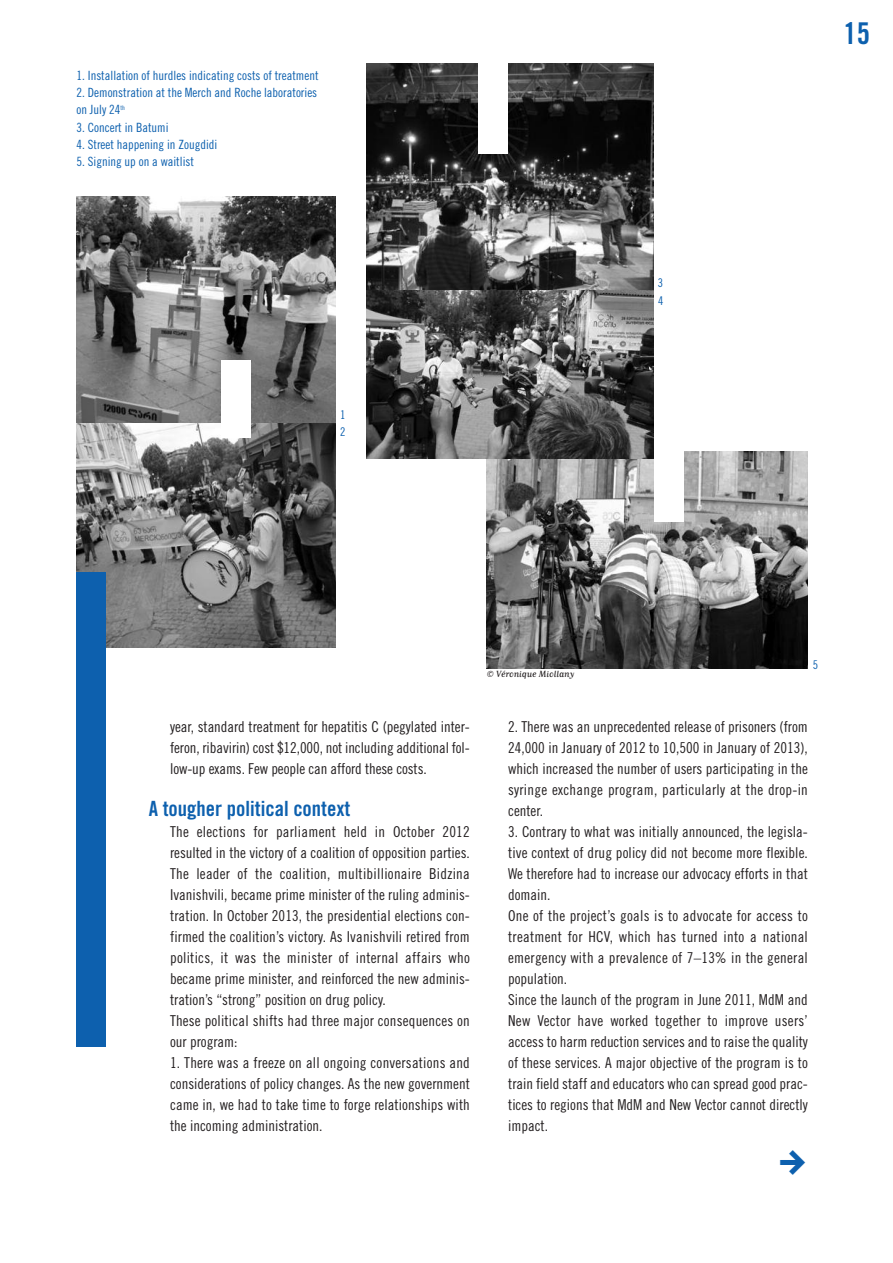
<style>
.page{position:relative;width:893px;height:1263px;background:#fff}
.page>*{position:absolute;margin:0;border:0;box-sizing:border-box;transform-origin:0 0}
.t1{font:30px "Trade Gothic Bold Cond Twenty";color:#0d60ae}
.t2{font:700 30px "Arrow Dynamic";color:#0d60ae}
.t3{font:21px "Trade Gothic Bold Cond Twenty";color:#0d60ae}
.t4{font:15px/21px "Trade Gothic Cond Eighteen";letter-spacing:.005em;color:#231f20;text-align:justify}
.t5{font:12.75px/17.2px "Trade Gothic Cond Eighteen";color:#0d60ae}
.t6{font:12px/17.9px "Trade Gothic Cond Eighteen";color:#0d60ae}
.t7{font:10.5px "Matrix Script";color:#231f20}
</style>
<div class="page">
<img style="left:77px;top:197px;width:259px;height:451px">
<img style="left:487px;top:451px;width:321px;height:218px">
<img style="left:366px;top:64px;width:288px;height:226px">
<img style="left:366px;top:290px;width:288px;height:168px">
<div style="left:478px;top:0;width:30px;height:153px;background:#fff"></div>
<div style="left:654px;top:54px;width:29px;height:468px;background:#fff"></div>
<div style="left:77px;top:572px;width:29px;height:475px;background:#0d60ae"></div>
<div style="left:221px;top:360px;width:30px;height:78px;background:#fff"></div>
<p class="t5" style="left:77px;top:68px;width:244px">1. Installation of hurdles indicating costs of treatment</p>
<p class="t5" style="left:77px;top:85px;width:242px">2. Demonstration at the Merch and Roche laboratories on July 24<sup>th</sup></p>
<p class="t5" style="left:77px;top:119px;width:94px">3. Concert in Batumi</p>
<p class="t5" style="left:77px;top:137px;width:142px">4. Street happening in Zougdidi</p>
<p class="t5" style="left:77px;top:154px;width:119px">5. Signing up on a waitlist</p>
<p class="t6" style="left:340px;top:406px;width:7px">1<br>2</p>
<p class="t6" style="left:658px;top:275px;width:7px">3<br>4</p>
<h1 class="t1" style="left:843px;top:22px;width:28px">15</h1>
<p class="t4" style="left:170px;top:717px;width:301px">year, standard treatment for hepatitis C (pegylated inter&shy;feron, ribavirin) cost $12,000, not including additional fol&shy;low-up exams. Few people can afford these costs.</p>
<h2 class="t3" style="left:149px;top:801px;width:203px">A tougher political context</h2>
<p class="t4" style="left:170px;top:822px;width:301px;text-align:left">The elections for parliament held in October 2012 resulted in the victory of a coalition of opposition parties.<br>The leader of the coalition, multibillionaire Bidzina Ivanishvili, became prime minister of the ruling adminis&shy;tration. In October 2013, the presidential elections con&shy;firmed the coalition’s victory. As Ivanishvili retired from politics, it was the minister of internal affairs who became prime minister, and reinforced the new adminis&shy;tration’s “strong” position on drug policy.<br>These political shifts had three major consequences on our program:</p>
<p class="t4" style="left:170px;top:1053px;width:301px">1. There was a freeze on all ongoing conversations and considerations of policy changes. As the new government came in, we had to take time to forge relationships with the incoming administration.</p>
<p class="t7" style="left:487px;top:668px;width:89px">© Véronique Miollany</p>
<p class="t6" style="left:813px;top:656px;width:7px">5</p>
<p class="t4" style="left:508px;top:717px;width:301px">2. There was an unprecedented release of prisoners (from 24,000 in January of 2012 to 10,500 in January of 2013), which increased the number of users participating in the syringe exchange program, particularly at the drop-in center.</p>
<p class="t4" style="left:508px;top:822px;width:301px;text-align:left">3. Contrary to what was initially announced, the legisla&shy;tive context of drug policy did not become more flexible.<br>We therefore had to increase our advocacy efforts in that domain.<br>One of the project’s goals is to advocate for access to treatment for HCV, which has turned into a national emergency with a prevalence of 7–13% in the general population.<br>Since the launch of the program in June 2011, MdM and New Vector have worked together to improve users’ access to harm reduction services and to raise the quality of these services. A major objective of the program is to train field staff and educators who can spread good prac&shy;tices to regions that MdM and New Vector cannot directly impact.</p>
<h1 class="t2" style="left:811px;top:1150px;width:26px;rotate:90deg">1</h1>
</div>
